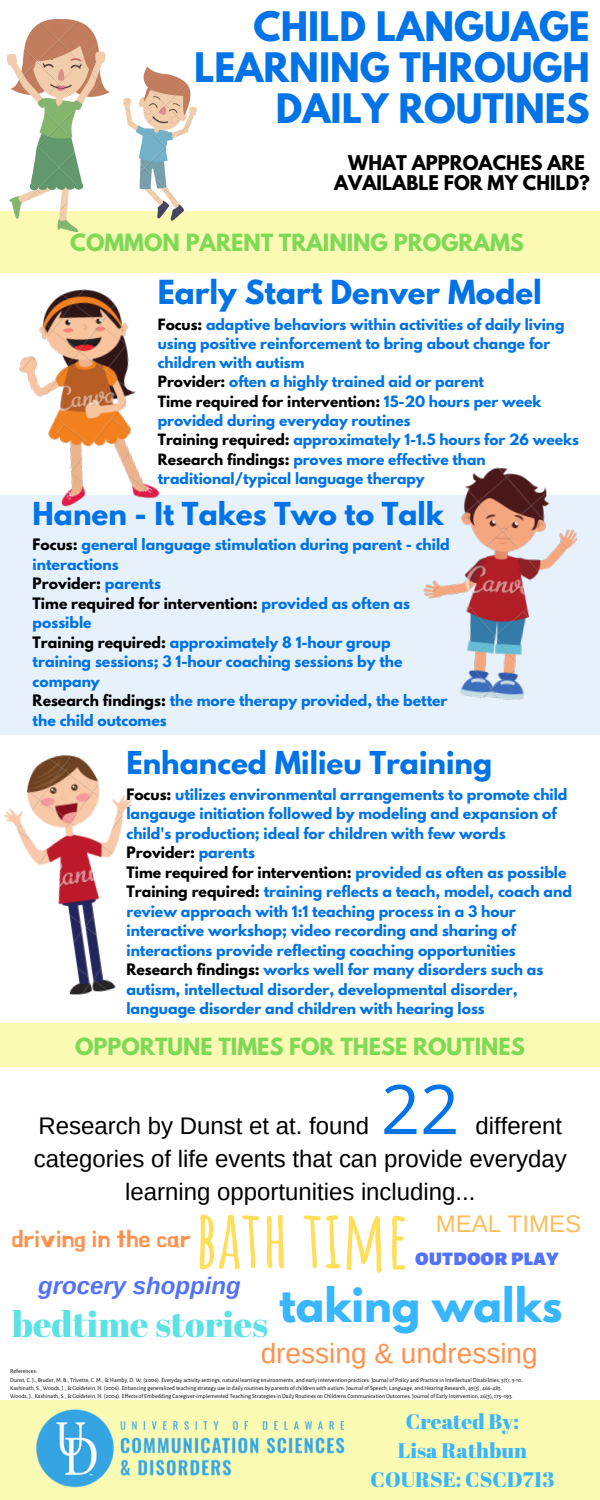
<style>
.page{position:relative;width:600px;height:1500px;background:#fff}
.page>*{position:absolute;margin:0;border:0;box-sizing:border-box;transform-origin:0 0}
.t1{font:700 80px "Amatic SC";color:#ffde59}
.t2{font:68.6px "Open Sans";color:#0073e8}
.t3{font:700 42px "League Spartan";color:#38b6ff}
.t4{font:700 36px/41.2px "League Spartan";color:#0073e8;text-align:right}
.t5{font:36px "Abril Fatface";color:#5ce1e6}
.t6{font:700 29.4px "League Spartan";color:#0073e8}
.t7{font:700 28px "League Spartan";color:#0073e8}
.t8{font:28px "Arimo";color:#ff914d}
.t9{font:24px "Arimo";color:#000}
.t10{font:italic 700 24px "Arimo";color:#5271ff}
.t11{font:24px "BMHANNA";color:#ff914d}
.t12{font:900 24px "Alegreya Sans SC";color:#5271ff}
.t13{font:24px "Arimo";color:#ffbd59}
.t14{font:700 21px "League Spartan";color:#7ed957}
.t15{font:21px/29.2px "Abril Fatface";color:#38b6ff;text-align:center}
.t16{font:700 18px/20.2px "League Spartan";color:#000;text-align:center}
.t17{font:700 14px/19.5px "League Spartan";color:#0073e8}
.t18{font:700 13.8px/19.3px "League Spartan";color:#0073e8}
.t19{font:6px/8.2px "Alegreya Sans";color:#000}
.s1{color:#000}
</style>
<div class="page">
<div style="left:0;top:495px;width:600px;height:240px;background:#e7f1fc"></div>
<img style="left:423px;top:467px;width:154px;height:233px">
<img style="left:3px;top:754px;width:130px;height:242px">
<img style="left:0;top:272px;width:219px;height:235px">
<div style="left:0;top:211px;width:600px;height:61px;background:#fbfab3"></div>
<img style="left:7px;top:20px;width:189px;height:211px">
<div style="left:0;top:1023px;width:600px;height:44px;background:#fbfab3"></div>
<div style="left:0;top:1401px;width:600px;height:99px;background:#fbfab3"></div>
<img style="left:26px;top:1400px;width:341px;height:88px">
<h3 class="t4" style="left:194px;top:10px;width:397px">CHILD LANGUAGE<br>LEARNING THROUGH<br>DAILY ROUTINES</h3>
<p class="t16" style="left:334px;top:155px;width:257px">WHAT APPROACHES ARE<br>AVAILABLE FOR MY CHILD?</p>
<h3 class="t14" style="left:70px;top:232px;width:455px">COMMON PARENT TRAINING PROGRAMS</h3>
<h3 class="t6" style="left:158px;top:277px;width:386px">Early Start Denver Model</h3>
<p class="t18" style="left:158px;top:316px;width:423px"><span class="s1">Focus:</span> adaptive behaviors within activities of daily living using positive reinforcement to bring about change for children with autism<br><span class="s1">Provider:</span> often a highly trained aid or parent<br><span class="s1">Time required for intervention:</span> 15-20 hours per week provided during everyday routines<br><span class="s1">Training required:</span> approximately 1-1.5 hours for 26 weeks <span class="s1">Research findings:</span> proves more effective than traditional/typical language therapy</p>
<h3 class="t7" style="left:33px;top:500px;width:413px">Hanen - It Takes Two to Talk</h3>
<p class="t17" style="left:33px;top:537px;width:419px"><span class="s1">Focus:</span> general language stimulation during parent - child interactions<br><span class="s1">Provider:</span> parents<br><span class="s1">Time required for intervention:</span> provided as often as possible<br><span class="s1">Training required:</span> approximately 8 1-hour group training sessions; 3 1-hour coaching sessions by the company<br><span class="s1">Research findings:</span> the more therapy provided, the better the child outcomes</p>
<h3 class="t7" style="left:126px;top:749px;width:367px">Enhanced Milieu Training</h3>
<p class="t17" style="left:126px;top:786px;width:447px"><span class="s1">Focus:</span> utilizes environmental arrangements to promote child langauge initiation followed by modeling and expansion of child's production; ideal for children with few words <span class="s1">Provider:</span> parents<br><span class="s1">Time required for intervention:</span> provided as often as possible <span class="s1">Training required:</span> training reflects a teach, model, coach and review approach with 1:1 teaching process in a 3 hour interactive workshop; video recording and sharing of interactions provide reflecting coaching opportunities <span class="s1">Research findings:</span> works well for many disorders such as autism, intellectual disorder, developmental disorder, language disorder and children with hearing loss</p>
<h3 class="t14" style="left:75px;top:1036px;width:451px">OPPORTUNE TIMES FOR THESE ROUTINES</h3>
<h2 class="t2" style="left:381px;top:1061px;width:80px">22</h2>
<h3 class="t9" style="left:39px;top:1112px;width:332px">Research by Dunst et at. found</h3>
<h3 class="t9" style="left:476px;top:1112px;width:88px">different</h3>
<h3 class="t9" style="left:34px;top:1145px;width:534px">categories of life events that can provide everyday</h3>
<h3 class="t9" style="left:125px;top:1178px;width:352px">learning opportunities including...</h3>
<h3 class="t11" style="left:12px;top:1226px;width:180px">driving in the car</h3>
<h1 class="t1" style="left:195px;top:1187px;width:216px">BATH TIME</h1>
<h3 class="t13" style="left:436px;top:1211px;width:147px">MEAL TIMES</h3>
<h3 class="t12" style="left:415px;top:1244px;width:145px">outdoorplay</h3>
<h3 class="t10" style="left:38px;top:1273px;width:204px">grocery shopping</h3>
<h3 class="t5" style="left:12px;top:1299px;width:258px">bedtime stories</h3>
<h3 class="t3" style="left:279px;top:1285px;width:285px">taking walks</h3>
<h3 class="t8" style="left:261px;top:1337px;width:279px">dressing &amp; undressing</h3>
<p class="t19" style="left:10px;top:1368px;width:514px">References:<br>Dunst, C. J., Bruder, M. B., Trivette, C. M., &amp; Hamby, D. W. (2006). Everyday activity settings, natural learning environments, and early intervention practices. Journal of Policy and Practice in Intellectual Disabilities, 3(1), 3-10.<br>Kashinath, S., Woods, J., &amp; Goldstein, H. (2006). Enhancing generalized teaching strategy use in daily routines by parents of children with autism. Journal of Speech, Language, and Hearing Research, 49(3), 466-485.<br>Woods, J., Kashinath, S., &amp; Goldstein, H. (2004). Effects of Embedding Caregiver-Implemented Teaching Strategies in Daily Routines on Childrens Communication Outcomes. Journal of Early Intervention, 26(3), 175–193.</p>
<h3 class="t15" style="left:371px;top:1406px;width:185px">Created By:<br>Lisa Rathbun<br>COURSE: CSCD713</h3>
</div>
